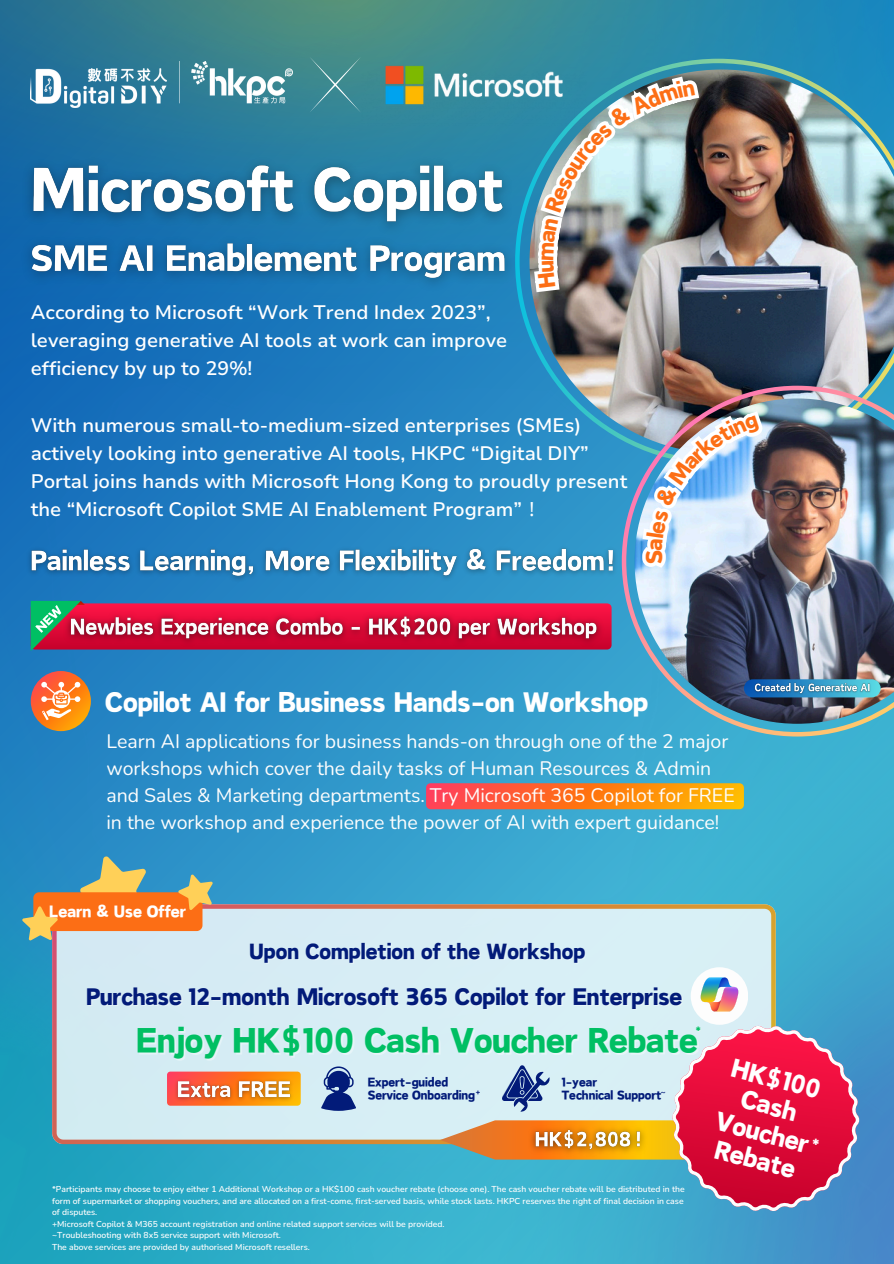
<style>
.page{position:relative;width:894px;height:1264px;background:#fff}
.page>*{position:absolute;margin:0;border:0;box-sizing:border-box;transform-origin:0 0}
.t1{font:41.4px "Canva Sweet Heart CN";color:#00bf63}
.t2{font:33px "Canva Sweet Heart CN";color:#fff}
.t3{font:30.9px/27.8px "Canva Sweet Heart CN";color:#fff;text-align:center}
.t4{font:28.2px "Canva Sweet Heart CN";color:#021b79}
.t5{font:27px "Canva Sweet Heart CN";color:#fc6e15}
.t6{font:25.95px "Canva Sweet Heart CN";color:#021b79}
.t7{font:21px "Canva Sweet Heart CN";color:#fff}
.t8{font:19.8px "Canva Sweet Heart CN";color:#fff}
.t9{font:600 19.5px/28.2px "Nunito Sans 10 pt";color:#fff}
.t10{font:19.5px/27px "Nunito";color:#fdfdfd}
.t11{font:14.85px "Canva Sweet Heart CN";color:#021b79}
.t12{font:14.85px "Canva Sweet Heart CN";color:rgb(255 255 255/.4)}
.t13{font:600 8.55px/11.4px "Nunito";color:#fdfdfd}
.t14{font:8.25px "Canva Sweet Heart CN";color:#021b79}
.s1{font-family:"Wen Quan Yi Micro Hei";font-weight:400}
</style>
<div class="page">
<img style="left:0;top:0;width:893px;height:1263px">
<svg style="left:515px;top:59px;width:378px;height:405px;background:#2e91b9"></svg>
<img style="left:529px;top:69px;width:364px;height:384px">
<img style="left:621px;top:386px;width:272px;height:350px">
<img style="left:634px;top:398px;width:259px;height:325px">
<img style="left:361px;top:43px;width:225px;height:84px">
<img style="left:31px;top:62px;width:262px;height:46px">
<svg style="left:309px;top:57px;width:52px;height:56px;background:#438d94"></svg>
<svg style="left:31px;top:671px;width:60px;height:60px"></svg>
<svg style="left:41px;top:682px;width:39px;height:38px"></svg>
<img style="left:13px;top:149px;width:446px;height:151px">
<svg style="left:426px;top:783px;width:281px;height:26px;background:#fc7024"></svg>
<img style="left:459px;top:99px;width:381px;height:237px">
<img style="left:707px;top:414px;width:186px;height:675px">
<img style="left:21px;top:539px;width:604px;height:51px">
<div style="left:31px;top:603px;width:580px;height:46px;background:#fd1446;border-radius:4px"></div>
<svg style="left:31px;top:601px;width:54px;height:50px;background:#519268"></svg>
<img style="left:60px;top:606px;width:548px;height:45px">
<div style="left:52px;top:904px;width:723px;height:239px;background:#d7edf5"></div>
<svg style="left:22px;top:855px;width:191px;height:85px;background:#a89578"></svg>
<div style="left:690px;top:967px;width:58px;height:57px;background:#fdfdfd;border-radius:50%"></div>
<img style="left:700px;top:977px;width:39px;height:35px">
<svg style="left:321px;top:1066px;width:35px;height:44px;background:#546da9"></svg>
<svg style="left:167px;top:1071px;width:133px;height:34px"></svg>
<img style="left:171px;top:1074px;width:126px;height:31px">
<svg style="left:440px;top:1025px;width:419px;height:186px;background:#b78c99"></svg>
<img style="left:522px;top:72px;width:183px;height:224px">
<img style="left:618px;top:392px;width:151px;height:180px">
<p class="t9" style="left:31px;top:298px;width:478px">According to Microsoft “Work Trend Index 2023”, leveraging generative AI tools at work can improve efficiency by up to 29%!</p>
<p class="t9" style="left:31px;top:411px;width:598px">With numerous small-to-medium-sized enterprises (SMEs) actively looking into generative AI tools, HKPC “Digital DIY” Portal joins hands with Microsoft Hong Kong to proudly present the “Microsoft Copilot SME AI Enablement Program”<span class="s1">！</span></p>
<p class="t5" style="left:641px;top:564px;width:16px;rotate:-90deg">S</p>
<p class="t2" style="left:105px;top:686px;width:544px">Copilot AI for Business Hands-on Workshop</p>
<p class="t10" style="left:106px;top:728px;width:629px">Learn AI applications for business hands-on through one of the 2 major workshops which cover the daily tasks of Human Resources &amp; Admin and Sales &amp; Marketing departments. Try Microsoft 365 Copilot for FREE in the workshop and experience the power of AI with expert guidance!</p>
<p class="t8" style="left:49px;top:902px;width:138px">Learn &amp; Use Offer</p>
<h3 class="t6" style="left:249px;top:938px;width:337px">Upon Completion of the Workshop</h3>
<p class="t4" style="left:86px;top:983px;width:597px">Purchase 12-month Microsoft 365 Copilot for Enterprise</p>
<h1 class="t1" style="left:136px;top:1020px;width:563px">Enjoy HK$100 Cash Voucher Rebate</h1>
<h3 class="t12" style="left:695px;top:1025px;width:8px">*</h3>
<p class="t11" style="left:367px;top:1075px;width:82px">Expert-guided</p>
<p class="t11" style="left:367px;top:1088px;width:109px">Service Onboarding</p>
<p class="t14" style="left:475px;top:1088px;width:6px">+</p>
<p class="t11" style="left:561px;top:1075px;width:37px">1-year</p>
<p class="t11" style="left:561px;top:1088px;width:101px">Technical Support</p>
<p class="t14" style="left:659px;top:1087px;width:10px">～</p>
<p class="t13" style="left:52px;top:1183px;width:634px">*Participants may choose to enjoy either 1 Additional Workshop or a HK$100 cash voucher rebate (choose one). The cash voucher rebate will be distributed in the form of supermarket or shopping vouchers, and are allocated on a first-come, first-served basis, while stock lasts. HKPC reserves the right of final decision in case of disputes.<br>+Microsoft Copilot &amp; M365 account registration and online related support services will be provided.<br>~Troubleshooting with 8x5 service support with Microsoft.<br>The above services are provided by authorised Microsoft resellers.</p>
<h3 class="t3" style="left:735px;top:1053px;width:92px;rotate:14deg">HK$100<br>Cash</h3>
<h3 class="t3" style="left:718px;top:1135px;width:84px;rotate:14deg">Rebate</h3>
<h3 class="t3" style="left:719px;top:1106px;width:97px;rotate:14deg">Voucher</h3>
<h3 class="t7" style="left:811px;top:1134px;width:11px">*</h3>
</div>
